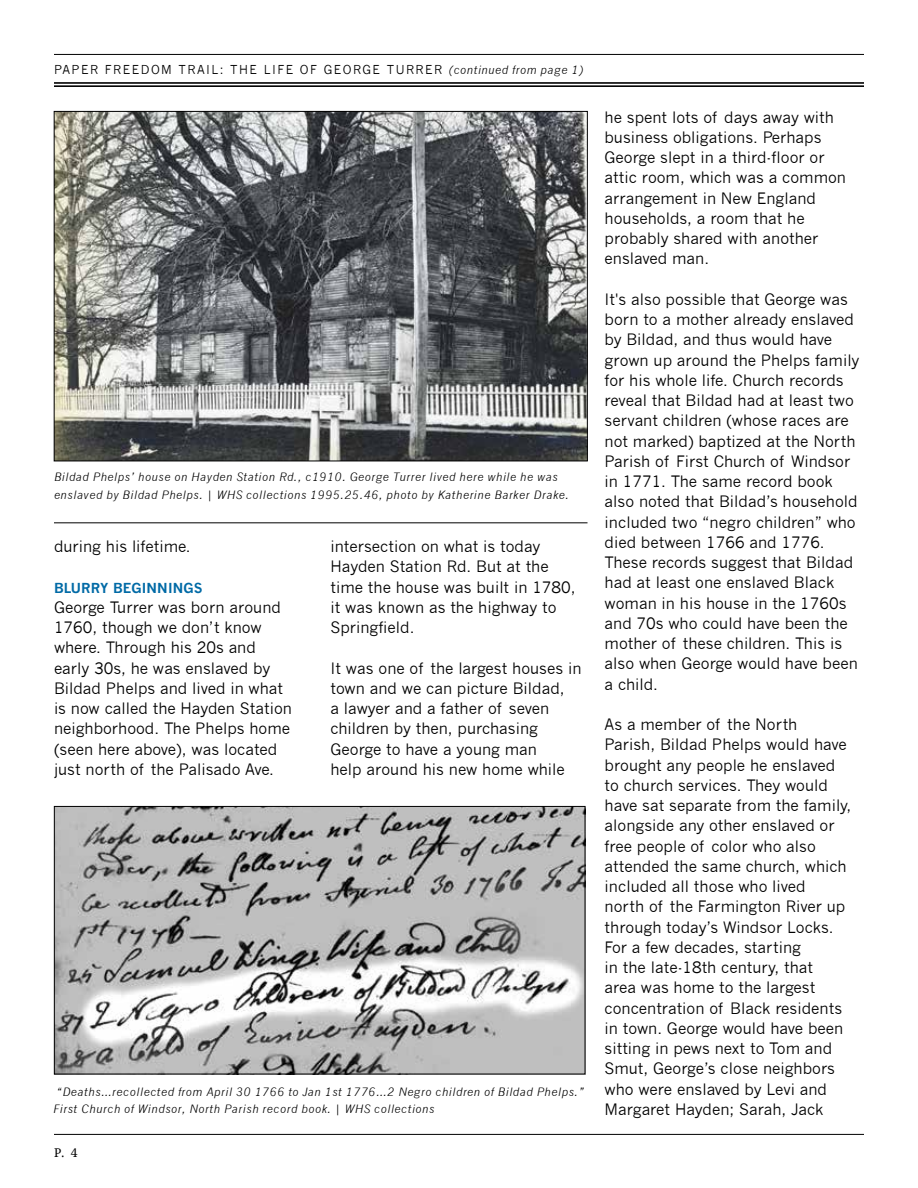
<style>
.page{position:relative;width:918px;height:1188px;background:#fff}
.page>*{position:absolute;margin:0;border:0;box-sizing:border-box;transform-origin:0 0}
.t1{font:15.3px/20.2px "News Gothic";color:#000}
.t2{font:700 13.5px "News Gothic";letter-spacing:.01em;color:#006aa6}
.t3{font:12px "News Gothic";letter-spacing:.12em;color:#000}
.t4{font:12px "Droid Serif";color:#000}
.t5{font:italic 11.25px/17.7px "News Gothic";letter-spacing:.05em;color:#000}
.s1{font-style:italic;font-size:11.25px}
</style>
<div class="page">
<hr style="left:54px;top:1134px;width:810px;height:1px;background:#000">
<hr style="left:54px;top:522px;width:534px;height:1px;background:#000">
<img style="left:56px;top:808px;width:527px;height:264px">
<div style="left:54px;top:806px;width:531px;height:268px;border:1px solid #000"></div>
<img style="left:56px;top:113px;width:530px;height:346px">
<hr style="left:54px;top:85px;width:810px;height:2px;background:#000">
<hr style="left:54px;top:82px;width:810px;height:2px;background:#000">
<hr style="left:54px;top:54px;width:810px;height:1px;background:#000">
<p class="t3" style="left:54px;top:63px;width:531px">PAPER FREEDOM TRAIL: THE LIFE OF GEORGE TURRER <span class="s1">(continued from page 1)</span></p>
<p class="t5" style="left:54px;top:468px;width:517px">Bildad Phelps’ house on Hayden Station Rd., c1910. George Turrer lived here while he was enslaved by Bildad Phelps. | WHS collections 1995.25.46, photo by Katherine Barker Drake.</p>
<p class="t1" style="left:54px;top:536px;width:138px">during his lifetime.</p>
<p class="t2" style="left:54px;top:579px;width:150px">BLURRY BEGINNINGS</p>
<p class="t1" style="left:54px;top:597px;width:239px">George Turrer was born around<br>1760, though we don’t know where. Through his 20s and early 30s, he was enslaved by<br>Bildad Phelps and lived in what is now called the Hayden Station neighborhood. The Phelps home (seen here above), was located just north of the Palisado Ave.</p>
<p class="t1" style="left:330px;top:536px;width:247px">intersection on what is today<br>Hayden Station Rd. But at the time the house was built in 1780, it was known as the highway to<br>Springfield.</p>
<p class="t1" style="left:330px;top:658px;width:253px">It was one of the largest houses in town and we can picture Bildad,<br>a lawyer and a father of seven children by then, purchasing<br>George to have a young man<br>help around his new home while</p>
<p class="t5" style="left:53px;top:1083px;width:532px;text-indent:3px">“Deaths…recollected from April 30 1766 to Jan 1st 1776…2 Negro children of Bildad Phelps.”<br>First Church of Windsor, North Parish record book. | WHS collections</p>
<p class="t4" style="left:54px;top:1146px;width:25px">P. 4</p>
<p class="t1" style="left:605px;top:107px;width:243px">he spent lots of days away with business obligations. Perhaps<br>George slept in a third-floor or attic room, which was a common arrangement in New England households, a room that he probably shared with another enslaved man.</p>
<p class="t1" style="left:605px;top:289px;width:256px">It's also possible that George was born to a mother already enslaved by Bildad, and thus would have grown up around the Phelps family for his whole life. Church records reveal that Bildad had at least two servant children (whose races are not marked) baptized at the North<br>Parish of First Church of Windsor in 1771. The same record book also noted that Bildad’s household included two “negro children” who died between 1766 and 1776.<br>These records suggest that Bildad had at least one enslaved Black woman in his house in the 1760s and 70s who could have been the mother of these children. This is also when George would have been a child.</p>
<p class="t1" style="left:605px;top:714px;width:248px">As a member of the North<br>Parish, Bildad Phelps would have brought any people he enslaved to church services. They would have sat separate from the family, alongside any other enslaved or free people of color who also attended the same church, which included all those who lived<br>north of the Farmington River up through today’s Windsor Locks.<br>For a few decades, starting<br>in the late-18th century, that<br>area was home to the largest concentration of Black residents in town. George would have been sitting in pews next to Tom and<br>Smut, George’s close neighbors who were enslaved by Levi and<br>Margaret Hayden; Sarah, Jack</p>
</div>
